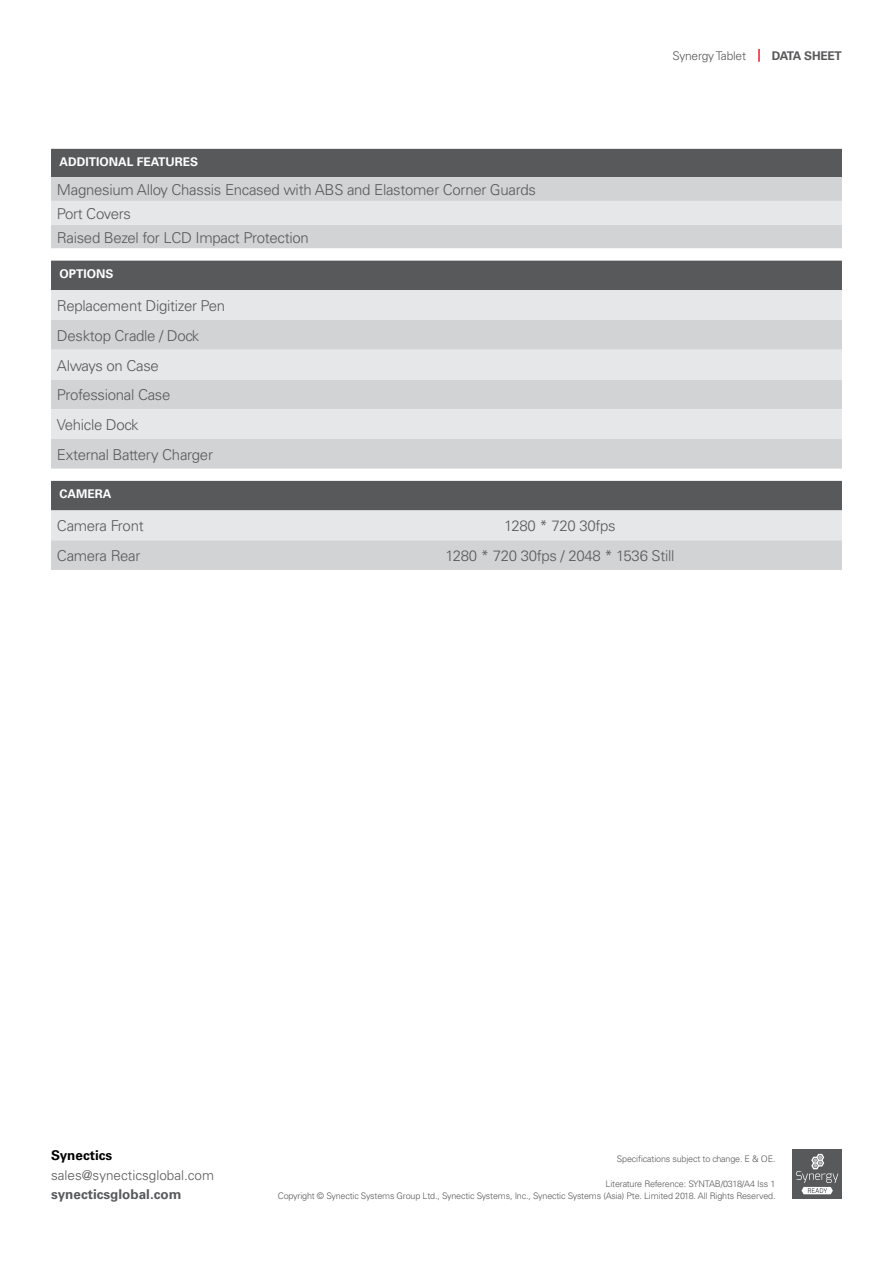
<style>
.page{position:relative;width:893px;height:1263px;background:#fff}
.page>*{position:absolute;margin:0;border:0;box-sizing:border-box;transform-origin:0 0}
.t1{font:300 15px/29.7px "Univers";letter-spacing:-.02em;color:#58595b}
.t2{font:300 13.5px "Univers";color:#58595b}
.t3{font:700 13.5px "Univers";color:#58595b}
.t4{font:700 13.5px "Univers";color:#000}
.t5{font:700 12px "Univers";color:#fff}
.t6{font:300 12px "Univers";letter-spacing:-.02em;color:#58595b}
.t7{font:700 12px "Univers";letter-spacing:-.02em;color:#58595b}
.t8{font:300 9px/12px "Univers";letter-spacing:-.02em;color:#58595b;text-align:right}
</style>
<div class="page">
<svg style="left:758px;top:49px;width:2px;height:13px"></svg>
<div style="left:793px;top:1150px;width:49px;height:49px;background:#58595b"></div>
<svg style="left:796px;top:1154px;width:42px;height:40px"></svg>
<div style="left:51px;top:149px;width:791px;height:28px;background:#58595b"></div>
<div style="left:51px;top:177px;width:791px;height:24px;background:#d1d3d4"></div>
<svg style="left:51px;top:201px;width:791px;height:47px;background:#dbddde"></svg>
<svg style="left:51px;top:248px;width:791px;height:322px;background:#c6c7c8"></svg>
<p class="t6" style="left:673px;top:48px;width:75px">Synergy Tablet</p>
<p class="t7" style="left:772px;top:48px;width:72px">DATA SHEET</p>
<p class="t5" style="left:60px;top:155px;width:140px">ADDITIONAL FEATURES</p>
<p class="t1" style="left:57px;top:178px;width:480px;line-height:23.9px">Magnesium Alloy Chassis Encased with ABS and Elastomer Corner Guards<br>Port Covers<br>Raised Bezel for LCD Impact Protection</p>
<p class="t5" style="left:60px;top:267px;width:56px">OPTIONS</p>
<p class="t1" style="left:57px;top:291px;width:170px">Replacement Digitizer Pen<br>Desktop Cradle / Dock<br>Always on Case<br>Professional Case<br>Vehicle Dock<br>External Battery Charger</p>
<p class="t5" style="left:60px;top:487px;width:53px">CAMERA</p>
<p class="t1" style="left:57px;top:511px;width:88px">Camera Front</p>
<p class="t1" style="left:504px;top:511px;width:113px">1280 * 720 30fps</p>
<p class="t1" style="left:57px;top:541px;width:85px">Camera Rear</p>
<p class="t1" style="left:445px;top:541px;width:230px">1280 * 720 30fps / 2048 * 1536 Still</p>
<p class="t4" style="left:51px;top:1147px;width:63px">Synectics</p>
<p class="t2" style="left:51px;top:1167px;width:165px">sales@synecticsglobal.com</p>
<p class="t3" style="left:51px;top:1186px;width:132px">synecticsglobal.com</p>
<p class="t8" style="left:617px;top:1153px;width:160px">Specifications subject to change. E &amp; OE.</p>
<p class="t8" style="left:278px;top:1178px;width:499px">Literature Reference: SYNTAB/0318/A4 Iss 1<br>Copyright © Synectic Systems Group Ltd., Synectic Systems, Inc., Synectic Systems (Asia) Pte. Limited 2018. All Rights Reserved.</p>
</div>
